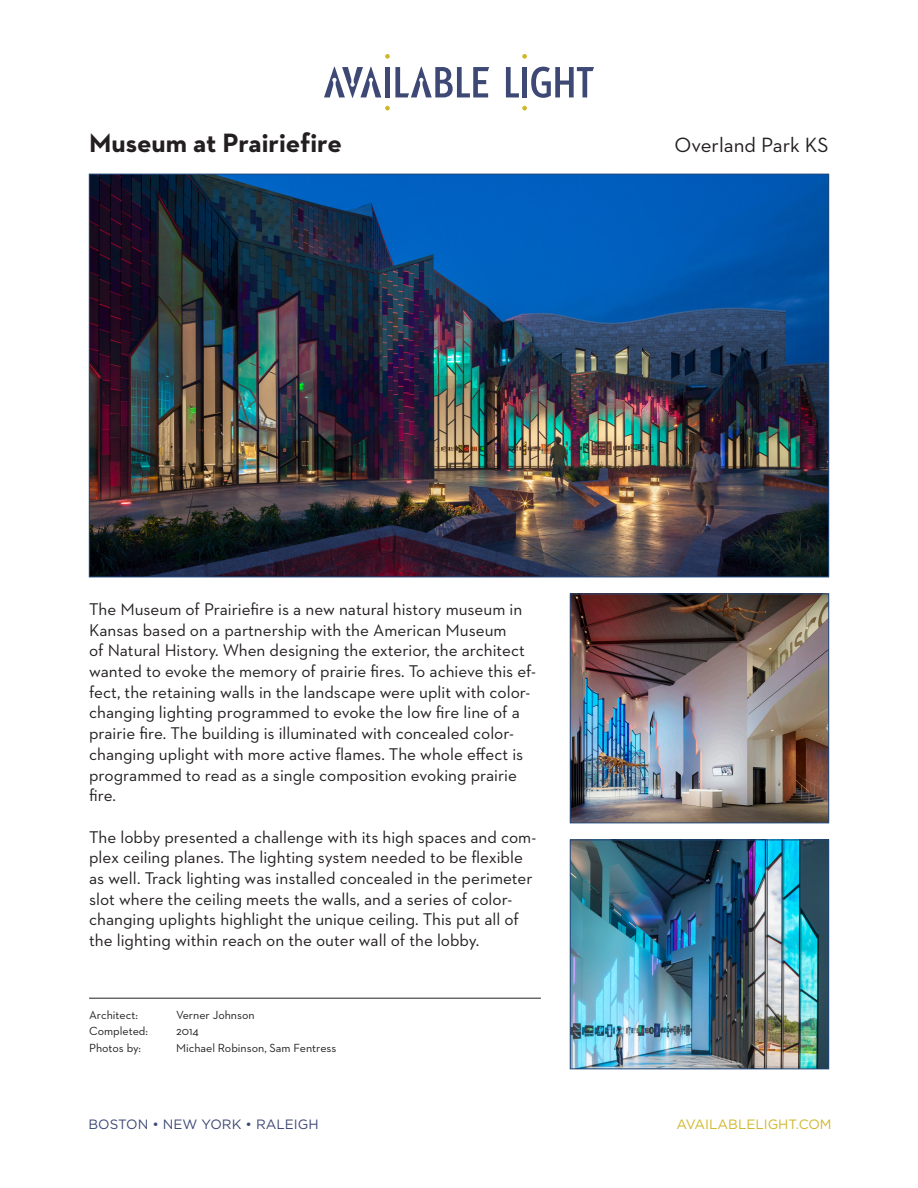
<style>
.page{position:relative;width:918px;height:1188px;background:#fff}
.page>*{position:absolute;margin:0;border:0;box-sizing:border-box;transform-origin:0 0}
.Case_Study__Title{font:700 27px "Neutraface 2 Text";color:#231f20}
.Case_Study__Title-2{font:21px "Neutraface 2 Text";color:#231f20}
.t1{font:17.25px/20.7px "Neutraface 2 Text";color:#231f20}
.t2{font:13.5px "Gotham HTF";color:#3d4974}
.t3{font:13.5px "Gotham HTF";color:#d0b82a}
.Case_Study__Project{font:12px "Neutraface 2 Text";color:#231f20}
</style>
<div class="page">
<div style="left:385px;top:67px;width:5px;height:30px;background:#3d4974"></div>
<svg style="left:506px;top:67px;width:13px;height:30px"></svg>
<div style="left:522px;top:67px;width:5px;height:30px;background:#3d4974"></div>
<svg style="left:531px;top:67px;width:63px;height:31px"></svg>
<svg style="left:395px;top:67px;width:94px;height:30px"></svg>
<svg style="left:324px;top:67px;width:57px;height:31px"></svg>
<svg style="left:385px;top:106px;width:5px;height:5px"></svg>
<svg style="left:385px;top:54px;width:5px;height:5px"></svg>
<svg style="left:522px;top:106px;width:5px;height:5px"></svg>
<svg style="left:522px;top:54px;width:5px;height:5px"></svg>
<hr style="left:89px;top:998px;width:452px;height:1px;background:#231f20">
<img style="left:572px;top:596px;width:255px;height:225px">
<div style="left:570px;top:594px;width:259px;height:229px;border:1px solid #20487b"></div>
<img style="left:572px;top:842px;width:255px;height:225px">
<div style="left:570px;top:840px;width:259px;height:229px;border:1px solid #20487b"></div>
<img style="left:91px;top:176px;width:736px;height:399px">
<p class="Case_Study__Title" style="left:89px;top:125px;width:254px">Museum at Prairiefire</p>
<p class="Case_Study__Title-2" style="left:674px;top:132px;width:156px">Overland Park KS</p>
<p class="t1" style="left:89px;top:599px;width:448px">The Museum of Prairiefire is a new natural history museum in Kansas based on a partnership with the American Museum<br>of Natural History. When designing the exterior, the architect wanted to evoke the memory of prairie fires. To achieve this ef&shy;fect, the retaining walls in the landscape were uplit with color&shy;changing lighting programmed to evoke the low fire line of a prairie fire. The building is illuminated with concealed color&shy;changing uplight with more active flames. The whole effect is programmed to read as a single composition evoking prairie fire.</p>
<p class="t1" style="left:89px;top:826px;width:449px">The lobby presented a challenge with its high spaces and com&shy;plex ceiling planes. The lighting system needed to be flexible as well. Track lighting was installed concealed in the perimeter slot where the ceiling meets the walls, and a series of color&shy;changing uplights highlight the unique ceiling. This put all of the lighting within reach on the outer wall of the lobby.</p>
<p class="Case_Study__Project" style="left:89px;top:1007px;width:50px">Architect:</p>
<p class="Case_Study__Project" style="left:176px;top:1007px;width:80px">Verner Johnson</p>
<p class="Case_Study__Project" style="left:89px;top:1024px;width:61px">Completed:</p>
<p class="Case_Study__Project" style="left:176px;top:1024px;width:24px">2014</p>
<p class="Case_Study__Project" style="left:89px;top:1040px;width:53px">Photos by:</p>
<p class="Case_Study__Project" style="left:176px;top:1040px;width:162px">Michael Robinson, Sam Fentress</p>
<p class="t2" style="left:89px;top:1117px;width:232px">BOSTON • NEW YORK • RALEIGH</p>
<p class="t3" style="left:677px;top:1117px;width:157px">AVAILABLELIGHT.COM</p>
</div>
